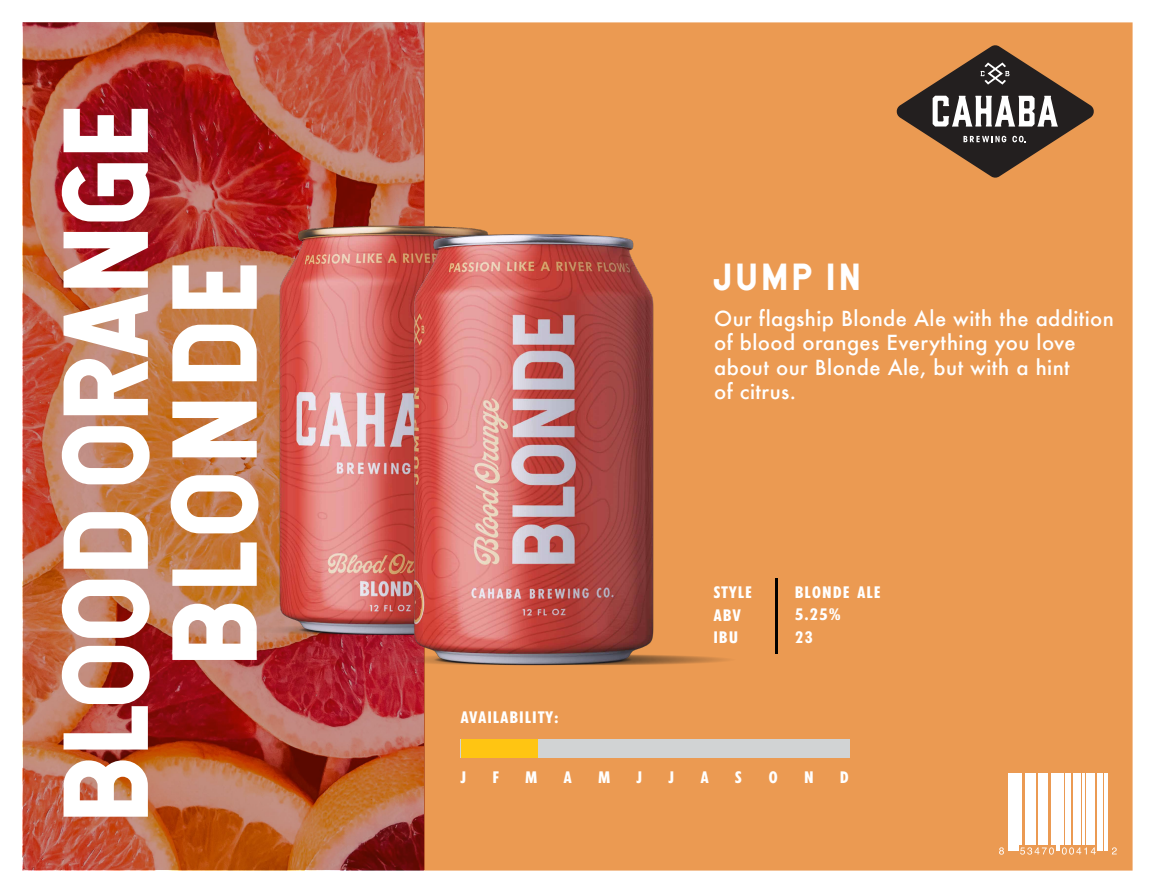
<style>
.page{position:relative;width:1155px;height:893px;background:#fff}
.page>*{position:absolute;margin:0;border:0;box-sizing:border-box;transform-origin:0 0}
.t1{font:115.19px/108.8px "Hansief";color:#fff;text-align:center}
.t2{font:36.05px "Hansief";letter-spacing:.1em;color:#fff}
.t3{font:500 20.3px/24.4px "Futura";letter-spacing:.02em;color:#fff}
.t4{font:600 condensed 16.13px/22.8px "Futura TS";letter-spacing:.1em;color:#fff}
</style>
<div class="page">
<div style="left:22px;top:22px;width:1111px;height:849px;background:#eb9a52"></div>
<div style="left:461px;top:738px;width:389px;height:19px;background:#d1d3d4"></div>
<svg style="left:23px;top:23px;width:401px;height:846px;background:#b4573d"></svg>
<img style="left:159px;top:108px;width:463px;height:617px">
<img style="left:287px;top:110px;width:487px;height:650px">
<hr style="left:1008px;top:773px;width:1px;height:77px;background:#fff">
<hr style="left:1010px;top:773px;width:1px;height:77px;background:#fff">
<hr style="left:1013px;top:773px;width:2px;height:77px;background:#fff">
<hr style="left:1016px;top:773px;width:3px;height:77px;background:#fff">
<svg style="left:999px;top:847px;width:5px;height:7px"></svg>
<hr style="left:1020px;top:773px;width:2px;height:72px;background:#fff">
<hr style="left:1025px;top:773px;width:1px;height:72px;background:#fff">
<hr style="left:1027px;top:773px;width:4px;height:72px;background:#fff">
<hr style="left:1032px;top:773px;width:1px;height:72px;background:#fff">
<hr style="left:1034px;top:773px;width:1px;height:72px;background:#fff">
<hr style="left:1039px;top:773px;width:2px;height:72px;background:#fff">
<hr style="left:1042px;top:773px;width:3px;height:72px;background:#fff">
<hr style="left:1046px;top:773px;width:2px;height:72px;background:#fff">
<hr style="left:1051px;top:773px;width:2px;height:72px;background:#fff">
<hr style="left:1054px;top:773px;width:1px;height:72px;background:#fff">
<svg style="left:1020px;top:847px;width:34px;height:7px"></svg>
<hr style="left:1056px;top:773px;width:1px;height:77px;background:#fff">
<hr style="left:1058px;top:773px;width:2px;height:77px;background:#fff">
<hr style="left:1061px;top:773px;width:3px;height:72px;background:#fff">
<hr style="left:1066px;top:773px;width:1px;height:72px;background:#fff">
<hr style="left:1068px;top:773px;width:3px;height:72px;background:#fff">
<hr style="left:1073px;top:773px;width:1px;height:72px;background:#fff">
<hr style="left:1075px;top:773px;width:1px;height:72px;background:#fff">
<hr style="left:1077px;top:773px;width:3px;height:72px;background:#fff">
<hr style="left:1082px;top:773px;width:3px;height:72px;background:#fff">
<hr style="left:1087px;top:773px;width:2px;height:72px;background:#fff">
<hr style="left:1090px;top:773px;width:1px;height:72px;background:#fff">
<hr style="left:1092px;top:773px;width:3px;height:72px;background:#fff">
<svg style="left:1062px;top:847px;width:34px;height:7px"></svg>
<hr style="left:1097px;top:773px;width:2px;height:77px;background:#fff">
<hr style="left:1100px;top:773px;width:2px;height:77px;background:#fff">
<svg style="left:1112px;top:847px;width:5px;height:7px"></svg>
<hr style="left:1104px;top:773px;width:1px;height:77px;background:#fff">
<hr style="left:1107px;top:773px;width:1px;height:77px;background:#fff">
<h1 class="t1" style="left:50px;top:822px;width:716px;rotate:-90deg">blOOD ORANGE<br>BLONDE</h1>
<h2 class="t2" style="left:714px;top:254px;width:148px">JUMP IN</h2>
<p class="t3" style="left:714px;top:306px;width:401px">Our flagship Blonde Ale with the addition of blood oranges Everything you love about our Blonde Ale, but with a hint<br>of citrus.</p>
<p class="t4" style="left:461px;top:706px;width:99px">AVAILABILITY:</p>
<p class="t4" style="left:714px;top:580px;width:39px">STYLE<br>ABV<br>IBU</p>
<p class="t4" style="left:795px;top:580px;width:87px">BLONDE ALE<br>5.25%<br>23</p>
<p class="t4" style="left:461px;top:766px;width:7px">J</p>
<p class="t4" style="left:493px;top:766px;width:7px">F</p>
<p class="t4" style="left:526px;top:766px;width:13px">M</p>
<p class="t4" style="left:564px;top:766px;width:9px">A</p>
<p class="t4" style="left:598px;top:766px;width:13px">M</p>
<p class="t4" style="left:637px;top:766px;width:7px">J</p>
<p class="t4" style="left:669px;top:766px;width:7px">J</p>
<p class="t4" style="left:701px;top:766px;width:9px">A</p>
<p class="t4" style="left:735px;top:766px;width:8px">S</p>
<p class="t4" style="left:769px;top:766px;width:10px">O</p>
<p class="t4" style="left:804px;top:766px;width:10px">N</p>
<p class="t4" style="left:840px;top:766px;width:10px">D</p>
</div>
